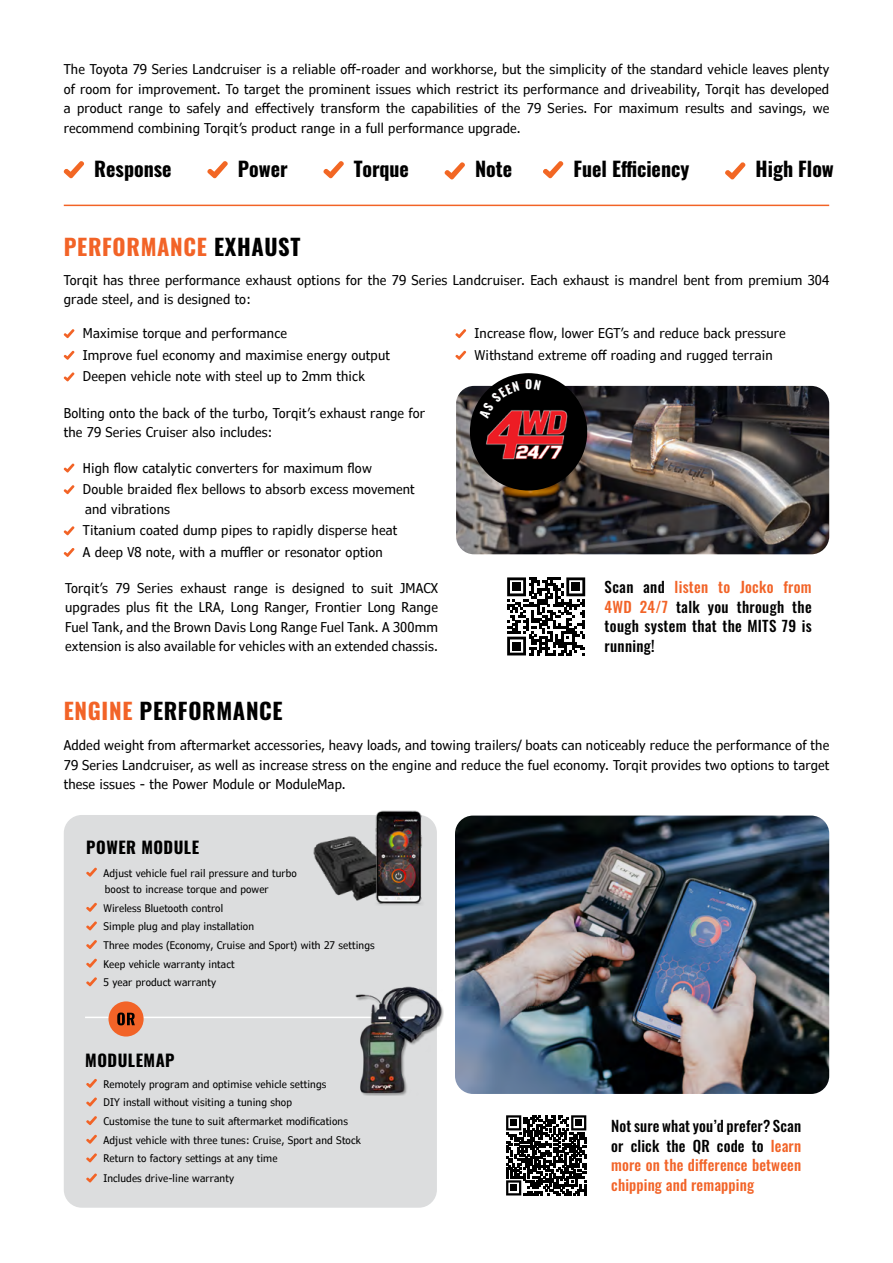
<style>
.page{position:relative;width:893px;height:1263px;background:#fff}
.page>*{position:absolute;margin:0;border:0;box-sizing:border-box;transform-origin:0 0}
.t1{font:700 22.5px "Oswald";letter-spacing:.03em;color:#f26327}
.t2{font:700 22.5px "Oswald";letter-spacing:.03em;color:#000}
.t3{font:700 20.1px "Oswald";color:#000}
.t4{font:700 16.5px "Oswald";letter-spacing:.03em;color:#000}
.t5{font:500 15px/19.5px "Oswald";letter-spacing:.01em;color:#f26327;text-align:justify}
.t6{font:500 15px/19.5px "Oswald";letter-spacing:.02em;color:#000;text-align:justify}
.t7{font:condensed 13.5px/19.5px "Verdana Pro";letter-spacing:.01em;color:#000}
.t8{font:condensed 10.5px/18.6px "Verdana Pro";letter-spacing:.01em;color:#000}
.s1{color:#000}
.s2{color:#f26327}
</style>
<div class="page">
<img style="left:455px;top:815px;width:374px;height:279px">
<div style="left:64px;top:815px;width:373px;height:393px;background:#dcddde;border-radius:18px"></div>
<svg style="left:64px;top:329px;width:10px;height:9px"></svg>
<svg style="left:64px;top:351px;width:10px;height:9px"></svg>
<svg style="left:64px;top:372px;width:10px;height:9px"></svg>
<svg style="left:455px;top:329px;width:11px;height:9px"></svg>
<svg style="left:455px;top:351px;width:11px;height:9px"></svg>
<svg style="left:86px;top:867px;width:11px;height:10px"></svg>
<svg style="left:86px;top:903px;width:11px;height:9px"></svg>
<svg style="left:86px;top:921px;width:11px;height:9px"></svg>
<svg style="left:86px;top:940px;width:11px;height:9px"></svg>
<svg style="left:86px;top:958px;width:11px;height:10px"></svg>
<svg style="left:86px;top:977px;width:11px;height:9px"></svg>
<svg style="left:86px;top:1079px;width:11px;height:9px"></svg>
<svg style="left:86px;top:1097px;width:11px;height:9px"></svg>
<svg style="left:86px;top:1116px;width:11px;height:9px"></svg>
<svg style="left:86px;top:1134px;width:11px;height:10px"></svg>
<svg style="left:86px;top:1153px;width:11px;height:9px"></svg>
<svg style="left:86px;top:1173px;width:11px;height:9px"></svg>
<svg style="left:64px;top:161px;width:20px;height:17px"></svg>
<svg style="left:207px;top:161px;width:21px;height:17px"></svg>
<svg style="left:323px;top:161px;width:21px;height:17px"></svg>
<svg style="left:445px;top:162px;width:20px;height:17px"></svg>
<svg style="left:543px;top:161px;width:20px;height:17px"></svg>
<svg style="left:725px;top:162px;width:20px;height:17px"></svg>
<img style="left:314px;top:836px;width:54px;height:65px">
<img style="left:368px;top:810px;width:59px;height:95px">
<img style="left:456px;top:386px;width:373px;height:168px">
<hr style="left:64px;top:205px;width:765px;height:1px;background:#f26326">
<hr style="left:85px;top:1017px;width:329px;height:1px;background:#fff">
<div style="left:356px;top:987px;width:88px;height:109px;background:#000;opacity:.35"></div>
<img style="left:345px;top:986px;width:99px;height:106px">
<div style="left:108px;top:1001px;width:36px;height:35px;background:#f26327;border-radius:50%"></div>
<svg style="left:117px;top:1012px;width:18px;height:13px"></svg>
<svg style="left:64px;top:463px;width:10px;height:9px"></svg>
<svg style="left:64px;top:485px;width:10px;height:9px"></svg>
<svg style="left:64px;top:526px;width:10px;height:9px"></svg>
<svg style="left:64px;top:548px;width:10px;height:9px"></svg>
<svg style="left:507px;top:577px;width:78px;height:78px"></svg>
<div style="left:512px;top:583px;width:9px;height:8px;background:#000"></div>
<div style="left:572px;top:583px;width:8px;height:8px;background:#000"></div>
<div style="left:512px;top:642px;width:9px;height:8px;background:#000"></div>
<svg style="left:506px;top:1115px;width:80px;height:80px"></svg>
<div style="left:510px;top:1119px;width:7px;height:7px;background:#000"></div>
<div style="left:575px;top:1119px;width:7px;height:7px;background:#000"></div>
<div style="left:510px;top:1185px;width:7px;height:6px;background:#000"></div>
<div style="left:470px;top:373px;width:117px;height:117px;background:#000;border-radius:50%"></div>
<img style="left:480px;top:383px;width:97px;height:98px;border-radius:49px">
<svg style="left:479px;top:381px;width:41px;height:37px"></svg>
<svg style="left:526px;top:383px;width:15px;height:8px"></svg>
<p class="t7" style="left:64px;top:60px;width:767px;text-align:justify">The Toyota 79 Series Landcruiser is a reliable off-roader and workhorse, but the simplicity of the standard vehicle leaves plenty of room for improvement. To target the prominent issues which restrict its performance and driveability, Torqit has developed a product range to safely and effectively transform the capabilities of the 79 Series. For maximum results and savings, we recommend combining Torqit’s product range in a full performance upgrade.</p>
<h2 class="t3" style="left:94px;top:158px;width:79px">Response</h2>
<h2 class="t3" style="left:238px;top:158px;width:51px">Power</h2>
<h2 class="t3" style="left:354px;top:158px;width:56px">Torque</h2>
<h2 class="t3" style="left:475px;top:158px;width:39px">Note</h2>
<h2 class="t3" style="left:573px;top:158px;width:117px">Fuel Efficiency</h2>
<h2 class="t3" style="left:756px;top:158px;width:80px">High Flow</h2>
<h1 class="t1" style="left:64px;top:235px;width:238px">PERFORMANCE <span class="s1">EXHAUST</span></h1>
<p class="t7" style="left:64px;top:270px;width:767px">Torqit has three performance exhaust options for the 79 Series Landcruiser. Each exhaust is mandrel bent from premium 304 grade steel, and is designed to:</p>
<p class="t7" style="left:83px;top:323px;width:308px;line-height:21.6px">Maximise torque and performance<br>Improve fuel economy and maximise energy output<br>Deepen vehicle note with steel up to 2mm thick</p>
<p class="t7" style="left:475px;top:323px;width:313px;line-height:21.6px">Increase flow, lower EGT’s and reduce back pressure<br>Withstand extreme off roading and rugged terrain</p>
<p class="t7" style="left:64px;top:403px;width:363px">Bolting onto the back of the turbo, Torqit’s exhaust range for the 79 Series Cruiser also includes:</p>
<p class="t7" style="left:83px;top:457px;width:333px;line-height:21.6px">High flow catalytic converters for maximum flow<br>Double braided flex bellows to absorb excess movement</p>
<p class="t7" style="left:83px;top:498px;width:316px;line-height:21.6px">and vibrations<br>Titanium coated dump pipes to rapidly disperse heat<br>A deep V8 note, with a muffler or resonator option</p>
<p class="t7" style="left:65px;top:578px;width:374px;text-align:justify">Torqit’s 79 Series exhaust range is designed to suit JMACX upgrades plus fit the LRA, Long Ranger, Frontier Long Range Fuel Tank, and the Brown Davis Long Range Fuel Tank. A 300mm extension is also available for vehicles with an extended chassis.</p>
<p class="t6" style="left:605px;top:578px;width:209px">Scan and <span class="s2">listen to Jocko from 4WD 24/7</span> talk you through the tough system that the MITS 79 is running!</p>
<h1 class="t2" style="left:64px;top:699px;width:220px"><span class="s2">ENGINE</span> PERFORMANCE</h1>
<p class="t7" style="left:64px;top:736px;width:767px;text-align:justify">Added weight from aftermarket accessories, heavy loads, and towing trailers/ boats can noticeably reduce the performance of the 79 Series Landcruiser, as well as increase stress on the engine and reduce the fuel economy. Torqit provides two options to target these issues - the Power Module or ModuleMap.</p>
<p class="t4" style="left:86px;top:839px;width:114px">POWER MODULE</p>
<p class="t8" style="left:104px;top:865px;width:195px;line-height:16.5px">Adjust vehicle fuel rail pressure and turbo boost to increase torque and power</p>
<p class="t8" style="left:104px;top:899px;width:273px">Wireless Bluetooth control<br>Simple plug and play installation<br>Three modes (Economy, Cruise and Sport) with 27 settings Keep vehicle warranty intact<br>5 year product warranty</p>
<p class="t4" style="left:85px;top:1052px;width:91px">MODULEMAP</p>
<p class="t8" style="left:104px;top:1075px;width:259px">Remotely program and optimise vehicle settings<br>DIY install without visiting a tuning shop<br>Customise the tune to suit aftermarket modifications Adjust vehicle with three tunes: Cruise, Sport and Stock Return to factory settings at any time</p>
<p class="t8" style="left:104px;top:1169px;width:132px">Includes drive-line warranty</p>
<p class="t5" style="left:611px;top:1117px;width:191px"><span class="s1">Not sure what you’d prefer? Scan or click the QR code to</span> learn more on the difference between chipping and remapping</p>
</div>
